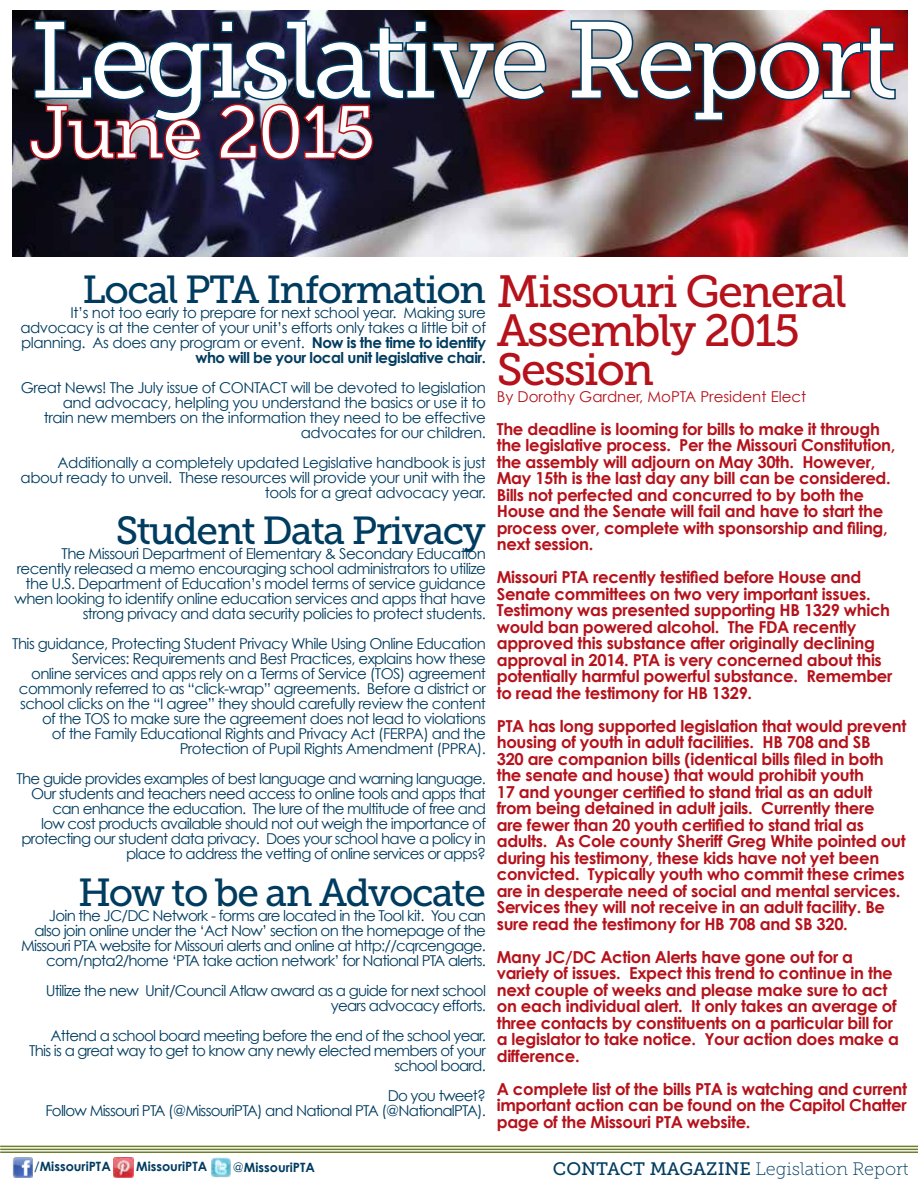
<style>
.page{position:relative;width:918px;height:1188px;background:#fff}
.page>*{position:absolute;margin:0;border:0;box-sizing:border-box;transform-origin:0 0}
.t1{font:109.5px "Museo Slab 500";letter-spacing:-.05em;color:#fff}
.t2{font:75px "Museo Slab 500";letter-spacing:-.04em;color:#fff}
.t3{font:45px/39px "Museo Slab 500";letter-spacing:-.04em;color:#b5121b}
.t4{font:39px "Museo Slab 500";letter-spacing:-.04em;color:#003c60}
.t5{font:18px "Museo Slab 100";color:#003c60}
.t6{font:700 16.5px/16.5px "Century Gothic";letter-spacing:-.02em;color:#b5121b}
.t7{font:15px/15px "Century Gothic";letter-spacing:-.04em;color:#003c60;text-align:right}
.t8{font:15px "Century Gothic";color:#b5121b}
.t9{font:700 12.9px "Century Gothic";color:#003c60}
.s1{font-weight:700}
.s2{font-weight:400}
.s3{font-family:"Museo Slab 500"}
</style>
<div class="page">
<hr style="left:0;top:1149px;width:918px;height:1px;background:#6c7e2c">
<hr style="left:0;top:1151px;width:918px;height:2px;background:#6c7e2c">
<hr style="left:0;top:1146px;width:918px;height:1px;background:#6c7e2c">
<img style="left:12px;top:1157px;width:21px;height:21px">
<img style="left:210px;top:1158px;width:21px;height:20px">
<img style="left:114px;top:1158px;width:19px;height:19px">
<img style="left:12px;top:11px;width:895px;height:245px">
<img style="left:570px;top:19px;width:327px;height:103px">
<img style="left:29px;top:10px;width:518px;height:151px">
<h1 class="t1" style="left:29px;top:0;width:871px">Legislative Report</h1>
<h2 class="t2" style="left:29px;top:91px;width:349px">June 2015</h2>
<h3 class="t4" style="left:83px;top:268px;width:405px">Local PTA Information</h3>
<p class="t7" style="left:20px;top:305px;width:467px">It’s not too early to prepare for next school year. Making sure advocacy is at the center of your unit’s efforts only takes a little bit of planning. As does any program or event. <span class="s1">Now is the time to identify who will be your local unit legislative chair.</span></p>
<p class="t7" style="left:21px;top:380px;width:467px">Great News! The July issue of CONTACT will be devoted to legislation and advocacy, helpling you understand the basics or use it to<br>train new members on the information they need to be effective advocates for our children.</p>
<p class="t7" style="left:21px;top:455px;width:467px">Additionally a completely updated Legislative handbook is just about ready to unveil. These resources will provide your unit with the tools for a great advocacy year.</p>
<h3 class="t4" style="left:116px;top:509px;width:372px">Student Data Privacy</h3>
<p class="t7" style="left:15px;top:546px;width:473px">The Missouri Department of Elementary &amp; Secondary Education recently released a memo encouraging school administrators to utilize the U.S. Department of Education’s model terms of service guidance when looking to identify online education services and apps that have strong privacy and data security policies to protect students.</p>
<p class="t7" style="left:12px;top:636px;width:475px">This guidance, Protecting Student Privacy While Using Online Education Services: Requirements and Best Practices, explains how these<br>online services and apps rely on a Terms of Service (TOS) agreement commonly referred to as “click-wrap” agreements. Before a district or school clicks on the “I agree” they should carefully review the content of the TOS to make sure the agreement does not lead to violations<br>of the Family Educational Rights and Privacy Act (FERPA) and the Protection of Pupil Rights Amendment (PPRA).</p>
<p class="t7" style="left:17px;top:771px;width:471px">The guide provides examples of best language and warning language.<br>Our students and teachers need access to online tools and apps that can enhance the education. The lure of the multitude of free and<br>low cost products available should not out weigh the importance of protecting our student data privacy. Does your school have a policy in place to address the vetting of online services or apps?</p>
<h3 class="t4" style="left:78px;top:871px;width:409px">How to be an Advocate</h3>
<p class="t7" style="left:21px;top:908px;width:466px">Join the JC/DC Network - forms are located in the Tool kit. You can also join online under the ‘Act Now’ section on the homepage of the Missouri PTA website for Missouri alerts and online at http://cqrcengage. com/npta2/home ‘PTA take action network’ for National PTA alerts.</p>
<p class="t7" style="left:46px;top:983px;width:442px">Utilize the new Unit/Council Atlaw award as a guide for next school years advocacy efforts.</p>
<p class="t7" style="left:29px;top:1028px;width:458px">Attend a school board meeting before the end of the school year.<br>This is a great way to get to know any newly elected members of your school board.</p>
<p class="t7" style="left:45px;top:1088px;width:442px">Do you tweet?<br>Follow Missouri PTA (@MissouriPTA) and National PTA (@NationalPTA).</p>
<h3 class="t3" style="left:497px;top:273px;width:352px">Missouri General<br>Assembly 2015<br>Session</h3>
<p class="t8" style="left:497px;top:387px;width:311px">By Dorothy Gardner, MoPTA President Elect</p>
<p class="t6" style="left:497px;top:420px;width:400px">The deadline is looming for bills to make it through the legislative process. Per the Missouri Constitution, the assembly will adjourn on May 30th. However, May 15th is the last day any bill can be considered.<br>Bills not perfected and concurred to by both the House and the Senate will fail and have to start the process over, complete with sponsorship and filing, next session.</p>
<p class="t6" style="left:497px;top:569px;width:397px">Missouri PTA recently testified before House and Senate committees on two very important issues.<br>Testimony was presented supporting HB 1329 which would ban powered alcohol. The FDA recently approved this substance after originally declining approval in 2014. PTA is very concerned about this potentially harmful powerful substance. Remember to read the testimony for HB 1329.</p>
<p class="t6" style="left:497px;top:717px;width:411px">PTA has long supported legislation that would prevent housing of youth in adult facilities. HB 708 and SB<br>320 are companion bills (identical bills filed in both the senate and house) that would prohibit youth<br>17 and younger certified to stand trial as an adult from being detained in adult jails. Currently there<br>are fewer than 20 youth certified to stand trial as adults. As Cole county Sheriff Greg White pointed out during his testimony, these kids have not yet been convicted. Typically youth who commit these crimes are in desperate need of social and mental services.<br>Services they will not receive in an adult facility. Be sure read the testimony for HB 708 and SB 320.</p>
<p class="t6" style="left:497px;top:948px;width:404px">Many JC/DC Action Alerts have gone out for a variety of issues. Expect this trend to continue in the next couple of weeks and please make sure to act on each individual alert. It only takes an average of three contacts by constituents on a particular bill for a legislator to take notice. Your action does make a difference.</p>
<p class="t6" style="left:497px;top:1080px;width:412px;text-align:justify">A complete list of the bills PTA is watching and current important action can be found on the Capitol Chatter page of the Missouri PTA website.</p>
<p class="t9" style="left:34px;top:1159px;width:78px"><span class="s2">/</span>MissouriPTA</p>
<p class="t9" style="left:136px;top:1158px;width:72px">MissouriPTA</p>
<p class="t9" style="left:233px;top:1159px;width:84px"><span class="s2">@</span>MissouriPTA</p>
<p class="t5" style="left:553px;top:1159px;width:357px"><span class="s3">CONTACT MAGAZINE</span> Legislation Report</p>
</div>
